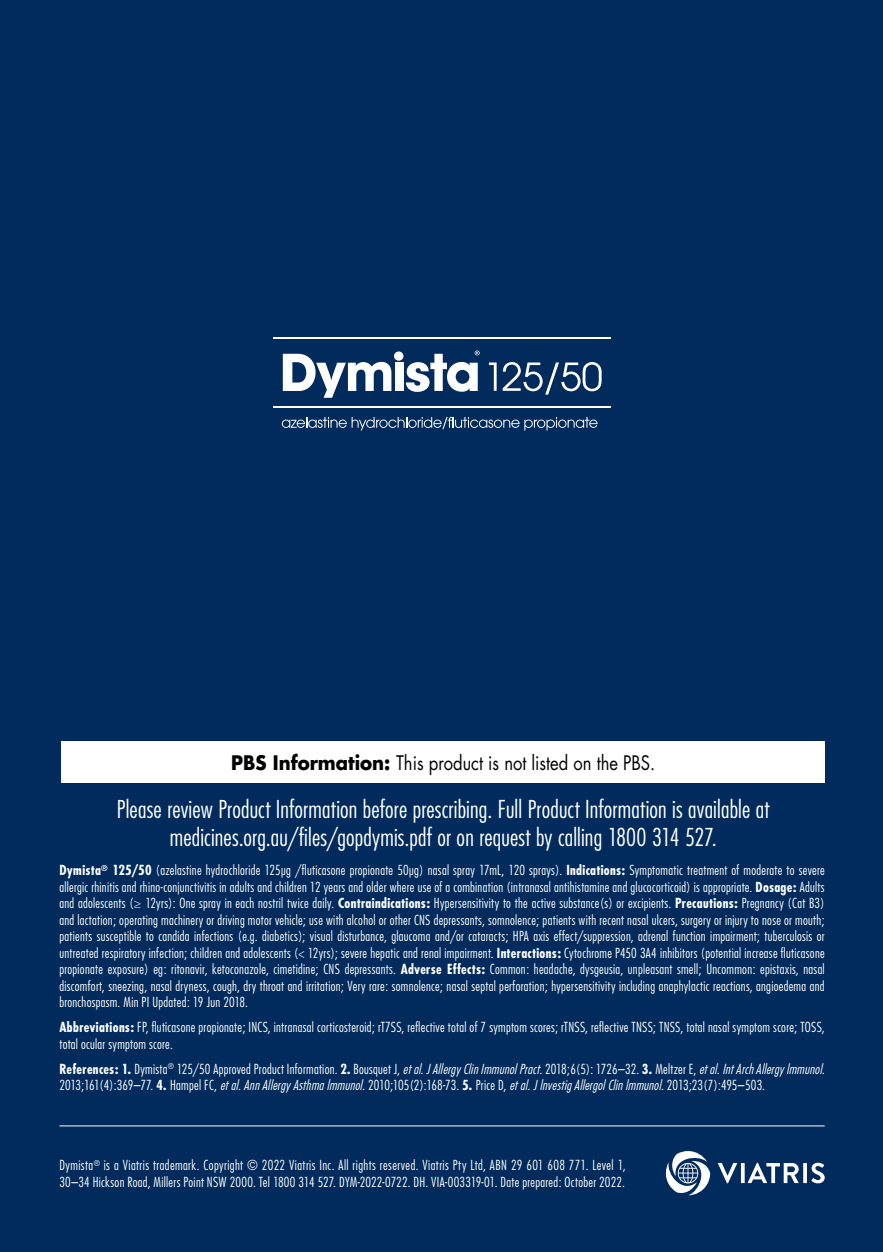
<style>
.page{position:relative;width:883px;height:1252px;background:#fff}
.page>*{position:absolute;margin:0;border:0;box-sizing:border-box;transform-origin:0 0}
.t1{font:300 condensed 24px/28.8px "Futura";letter-spacing:.01em;color:#fff;text-align:center}
.t2{font:19.5px "Futura LT";color:#000;scale:.85 1}
.t3{font:300 condensed 13.5px/16.5px "Futura";letter-spacing:.02em;color:#fff}
.s1{font-weight:700}
.s2{font-family:"Myriad Pro"}
.s3{font-style:italic}
</style>
<div class="page">
<div style="left:0;top:0;width:882px;height:1251px;background:#002b5c"></div>
<hr style="left:59px;top:1125px;width:765px;height:1px;background:#fff">
<div style="left:62px;top:740px;width:762px;height:42px;background:#fff"></div>
<hr style="left:273px;top:337px;width:337px;height:1px;background:#fff">
<hr style="left:273px;top:406px;width:337px;height:1px;background:#fff">
<svg style="left:283px;top:354px;width:108px;height:44px"></svg>
<div style="left:395px;top:362px;width:8px;height:29px;background:#fff"></div>
<div style="left:394px;top:351px;width:9px;height:9px;background:#fff;border-radius:50%"></div>
<svg style="left:405px;top:350px;width:74px;height:42px"></svg>
<svg style="left:489px;top:362px;width:7px;height:29px"></svg>
<svg style="left:502px;top:362px;width:99px;height:32px"></svg>
<svg style="left:282px;top:417px;width:315px;height:13px"></svg>
<svg style="left:717px;top:1162px;width:107px;height:21px"></svg>
<svg style="left:666px;top:1151px;width:44px;height:44px"></svg>
<h2 class="t2" style="left:231px;top:750px;width:500px"><span class="s1">PBS Information:</span> This product is not listed on the PBS.</h2>
<h1 class="t1" style="left:117px;top:794px;width:654px">Please review Product Information before prescribing. Full Product Information is available at medicines.org.au/files/gopdymis.pdf or on request by calling 1800 314 527.</h1>
<p class="t3" style="left:59px;top:862px;width:766px;text-align:justify"><span class="s1">Dymista</span><sup>®</sup> <span class="s1">125/50</span> (azelastine hydrochloride 125μg /fluticasone propionate 50μg) nasal spray 17mL, 120 sprays). <span class="s1">Indications:</span> Symptomatic treatment of moderate to severe allergic rhinitis and rhino-conjunctivitis in adults and children 12 years and older where use of a combination (intranasal antihistamine and glucocorticoid) is appropriate. <span class="s1">Dosage:</span> Adults and adolescents (<span class="s2">≥</span> 12yrs): One spray in each nostril twice daily. <span class="s1">Contraindications:</span> Hypersensitivity to the active substance(s) or excipients. <span class="s1">Precautions:</span> Pregnancy (Cat B3) and lactation; operating machinery or driving motor vehicle; use with alcohol or other CNS depressants, somnolence; patients with recent nasal ulcers, surgery or injury to nose or mouth; patients susceptible to candida infections (e.g. diabetics); visual disturbance, glaucoma and/or cataracts; HPA axis effect/suppression, adrenal function impairment; tuberculosis or untreated respiratory infection; children and adolescents (&lt; 12yrs); severe hepatic and renal impairment. <span class="s1">Interactions:</span> Cytochrome P450 3A4 inhibitors (potential increase fluticasone propionate exposure) eg: ritonavir, ketoconazole, cimetidine; CNS depressants. <span class="s1">Adverse Effects:</span> Common: headache, dysgeusia, unpleasant smell; Uncommon: epistaxis, nasal discomfort, sneezing, nasal dryness, cough, dry throat and irritation; Very rare: somnolence; nasal septal perforation; hypersensitivity including anaphylactic reactions, angioedema and bronchospasm. Min PI Updated: 19 Jun 2018.</p>
<p class="t3" style="left:59px;top:1018px;width:766px"><span class="s1">Abbreviations:</span> FP, fluticasone propionate; INCS, intranasal corticosteroid; rT7SS, reflective total of 7 symptom scores; rTNSS, reflective TNSS; TNSS, total nasal symptom score; TOSS, total ocular symptom score.</p>
<p class="t3" style="left:59px;top:1060px;width:770px"><span class="s1">References: 1.</span> Dymista<sup>®</sup> 125/50 Approved Product Information. <span class="s1">2.</span> Bousquet J, <span class="s3">etal.JAllergyClinImmunolPract.</span>2018;6(5): 1726–32. <span class="s1">3.</span> Meltzer E, <span class="s3">etal.IntArchAllergylmmunol.<br></span>2013;161(4):369–77. <span class="s1">4.</span> Hampel FC, <span class="s3">etal.AnnAllergyAsthmalmmunol.</span>2010;105(2):168-73. <span class="s1">5.</span> Price D, <span class="s3">etal.JlnvestigAllergolClinlmmunol.</span>2013;23(7):495–503.</p>
<p class="t3" style="left:59px;top:1156px;width:567px">Dymista<sup>®</sup> is a Viatris trademark. Copyright © 2022 Viatris Inc. All rights reserved. Viatris Pty Ltd, ABN 29 601 608 771. Level 1,<br>30–34 Hickson Road, Millers Point NSW 2000. Tel 1800 314 527. DYM-2022-0722. DH. VIA-003319-01. Date prepared: October 2022.</p>
</div>
